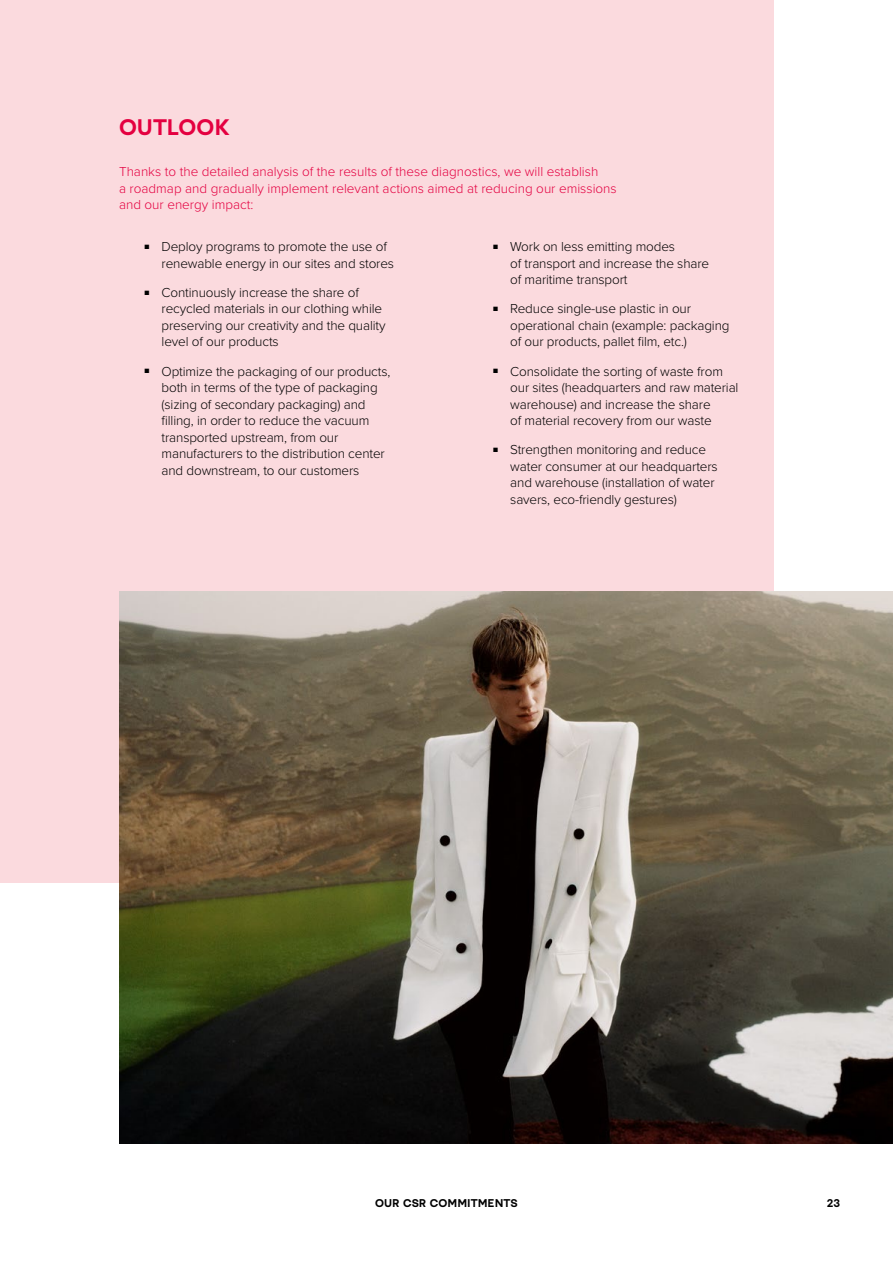
<style>
.page{position:relative;width:893px;height:1263px;background:#fff}
.page>*{position:absolute;margin:0;border:0;box-sizing:border-box;transform-origin:0 0}
.t1{font:500 21px "Balmain Sans";color:#e40040}
.t2{font:300 13.5px/16.5px "Proxima Nova";letter-spacing:-.01em;color:#000}
.t3{font:300 13.5px/16.2px "Proxima Nova";color:#e40040}
.t4{font:500 10.5px "Balmain Sans";color:#000}
</style>
<div class="page">
<div style="left:0;top:0;width:774px;height:882px;background:#fbdade"></div>
<img style="left:119px;top:591px;width:774px;height:553px">
<h1 class="t1" style="left:119px;top:114px;width:112px">OUTLOOK</h1>
<p class="t3" style="left:119px;top:163px;width:499px">Thanks to the detailed analysis of the results of these diagnostics, we will establish<br>a roadmap and gradually implement relevant actions aimed at reducing our emissions and our energy impact:</p>
<p class="t2" style="left:162px;top:238px;width:234px;text-indent:-17px"><sup>■</sup> Deploy programs to promote the use of renewable energy in our sites and stores</p>
<p class="t2" style="left:162px;top:283px;width:226px;text-indent:-17px"><sup>■</sup> Continuously increase the share of recycled materials in our clothing while preserving our creativity and the quality level of our products</p>
<p class="t2" style="left:162px;top:362px;width:230px;text-indent:-17px"><sup>■</sup> Optimize the packaging of our products, both in terms of the type of packaging (sizing of secondary packaging) and filling, in order to reduce the vacuum transported upstream, from our manufacturers to the distribution center and downstream, to our customers</p>
<p class="t2" style="left:510px;top:238px;width:200px;text-indent:-17px"><sup>■</sup> Work on less emitting modes<br>of transport and increase the share of maritime transport</p>
<p class="t2" style="left:510px;top:300px;width:221px;text-indent:-17px"><sup>■</sup> Reduce single-use plastic in our operational chain (example: packaging of our products, pallet film, etc.)</p>
<p class="t2" style="left:510px;top:362px;width:230px;text-indent:-17px"><sup>■</sup> Consolidate the sorting of waste from our sites (headquarters and raw material warehouse) and increase the share<br>of material recovery from our waste</p>
<p class="t2" style="left:510px;top:441px;width:209px;text-indent:-17px"><sup>■</sup> Strengthen monitoring and reduce water consumer at our headquarters and warehouse (installation of water savers, eco-friendly gestures)</p>
<p class="t4" style="left:375px;top:1197px;width:144px">OUR CSR COMMITMENTS</p>
<p class="t4" style="left:827px;top:1197px;width:15px">23</p>
</div>
